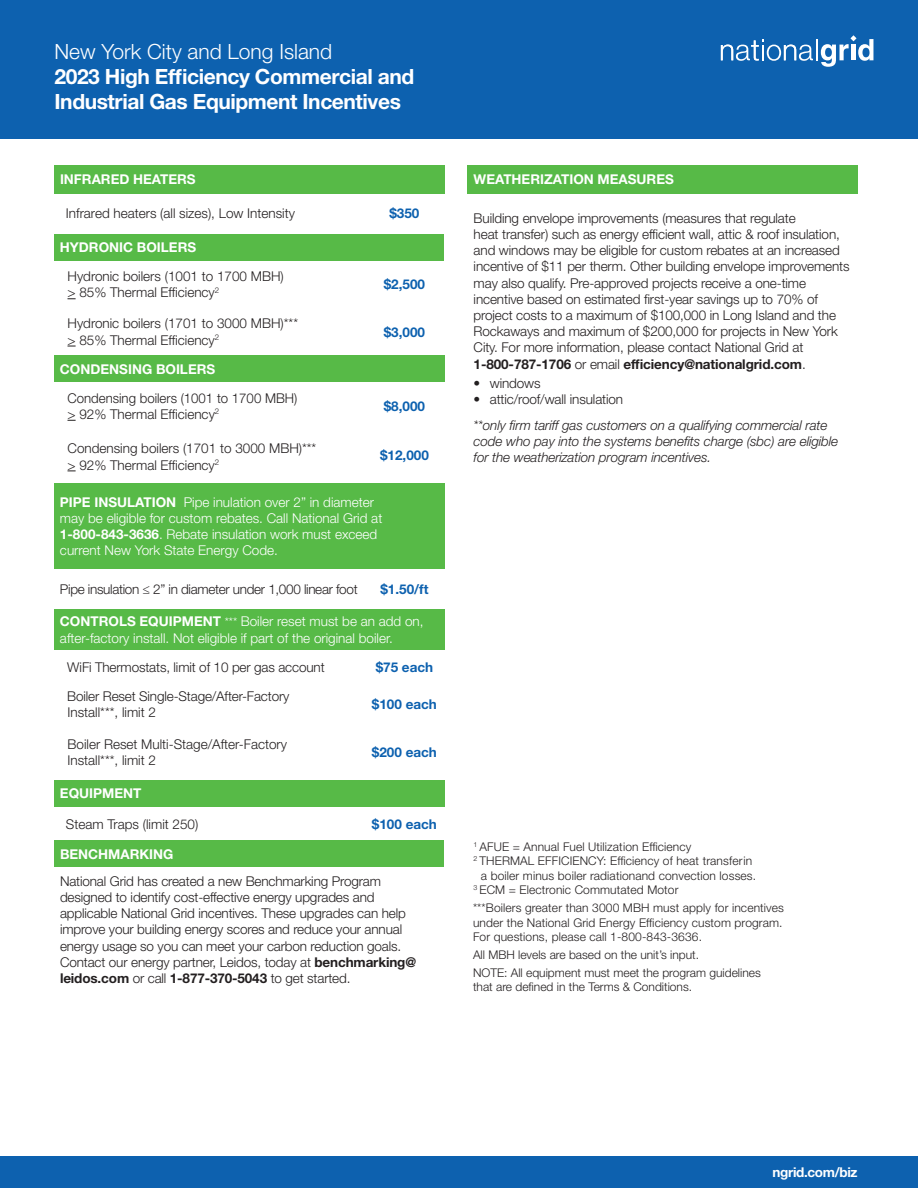
<style>
.page{position:relative;width:918px;height:1188px;background:#fff}
.page>*{position:absolute;margin:0;border:0;box-sizing:border-box;transform-origin:0 0}
.t1{font:700 21px/25.2px "Helvetica Neue LT Std";letter-spacing:-.02em;color:#fff}
.t2{font:300 13.5px/16.2px "Helvetica Neue LT Std";letter-spacing:-.01em;color:#231f20}
.t3{font:300 13.5px/16.2px "Helvetica Neue LT Std";color:#fff}
.t4{font:italic 300 13.5px/16.2px "Helvetica Neue LT Std";letter-spacing:-.01em;color:#231f20}
.t5{font:700 13.5px "Helvetica Neue LT Std";color:#fff}
.t6{font:700 13.5px "Helvetica Neue LT Std";color:#0d61af}
.t7{font:700 13.5px "Helvetica Neue LT Std";letter-spacing:-.025em;color:#fff}
.t8{font:300 12px/18.1px "Helvetica Neue LT Std";letter-spacing:.01em;color:#231f20}
.s1{font-weight:300}
.s2{font-weight:700}
.s3{font-size:12px}
</style>
<div class="page">
<div style="left:54px;top:484px;width:390px;height:85px;background:#57ba47"></div>
<div style="left:0;top:0;width:918px;height:138px;background:#0d61af"></div>
<div style="left:54px;top:165px;width:390px;height:28px;background:#57ba47"></div>
<div style="left:468px;top:165px;width:310px;height:28px;background:#57ba47"></div>
<div style="left:778px;top:165px;width:80px;height:28px;background:#57ba47"></div>
<hr style="left:816px;top:39px;width:2px;height:21px;background:#fff">
<svg style="left:821px;top:35px;width:52px;height:32px"></svg>
<svg style="left:721px;top:39px;width:92px;height:22px"></svg>
<div style="left:851px;top:44px;width:5px;height:16px;background:#fff"></div>
<div style="left:54px;top:234px;width:310px;height:27px;background:#57ba47"></div>
<div style="left:364px;top:234px;width:80px;height:27px;background:#57ba47"></div>
<div style="left:54px;top:355px;width:390px;height:27px;background:#57ba47"></div>
<div style="left:54px;top:609px;width:390px;height:41px;background:#57ba47"></div>
<div style="left:54px;top:780px;width:390px;height:27px;background:#57ba47"></div>
<div style="left:54px;top:841px;width:310px;height:26px;background:#57ba47"></div>
<div style="left:364px;top:841px;width:80px;height:26px;background:#57ba47"></div>
<div style="left:0;top:1157px;width:918px;height:31px;background:#0d61af"></div>
<p class="t1" style="left:55px;top:38px;width:361px"><span class="s1">New York City and Long Island<br></span>2023 High Effciency Commercial and<br>Industrial Gas Equipment Incentives</p>
<p class="t5" style="left:60px;top:171px;width:137px">INFRARED HEATERS</p>
<p class="t5" style="left:474px;top:171px;width:202px">WEATHERIZATION MEASURES</p>
<p class="t2" style="left:66px;top:205px;width:231px">Infrared heaters (all sizes), Low Intensity</p>
<p class="t6" style="left:389px;top:205px;width:32px">$350</p>
<p class="t5" style="left:60px;top:239px;width:138px">HYDRONIC BOILERS</p>
<p class="t2" style="left:68px;top:268px;width:218px">Hydronic boilers (1001 to 1700 MBH)</p>
<p class="t2" style="left:474px;top:210px;width:378px">Building envelope improvements (measures that regulate<br>heat transfer) such as energy effcient wall, attic &amp; roof insulation, and windows may be eligible for custom rebates at an increased incentive of $11 per therm. Other building envelope improvements may also qualify. Pre-approved projects receive a one-time incentive based on estimated frst-year savings up to 70% of project costs to a maximum of $100,000 in Long Island and the Rockaways and maximum of $200,000 for projects in New York City. For more information, please contact National Grid at <span class="s2">1-800-787-1706</span> or email <span class="s2">effciency@nationalgrid.com</span>.</p>
<p class="t2" style="left:474px;top:375px;width:69px">• windows</p>
<p class="t2" style="left:474px;top:391px;width:151px">• attic/roof/wall insulation</p>
<p class="t4" style="left:474px;top:417px;width:366px">**only frm tariff gas customers on a qualifying commercial rate code who pay into the systems benefts charge (sbc) are eligible for the weatherization program incentives.</p>
<p class="t6" style="left:384px;top:276px;width:43px">$2,500</p>
<p class="t2" style="left:68px;top:284px;width:153px">&gt; 85% Thermal Effciency<sup>2</sup></p>
<p class="t2" style="left:68px;top:315px;width:232px">Hydronic boilers (1701 to 3000 MBH)***</p>
<p class="t6" style="left:384px;top:323px;width:43px">$3,000</p>
<p class="t2" style="left:68px;top:331px;width:153px">&gt; 85% Thermal Effciency<sup>2</sup></p>
<p class="t5" style="left:60px;top:361px;width:157px">CONDENSING BOILERS</p>
<p class="t2" style="left:68px;top:390px;width:231px">Condensing boilers (1001 to 1700 MBH)</p>
<p class="t6" style="left:384px;top:398px;width:43px">$8,000</p>
<p class="t2" style="left:68px;top:406px;width:153px">&gt; 92% Thermal Effciency<sup>2</sup></p>
<p class="t2" style="left:68px;top:440px;width:250px">Condensing boilers (1701 to 3000 MBH)***</p>
<p class="t6" style="left:380px;top:446px;width:50px">$12,000</p>
<p class="t2" style="left:68px;top:456px;width:153px">&gt; 92% Thermal Effciency<sup>2</sup></p>
<p class="t3" style="left:60px;top:494px;width:324px"><span class="s2">PIPE INSULATION</span> Pipe inulation over 2” in diameter may be eligible for custom rebates. Call National Grid at <span class="s2">1-800-843-3636</span>. Rebate insulation work must exceed current New York State Energy Code.</p>
<p class="t2" style="left:60px;top:581px;width:299px">Pipe insulation ≤ 2” in diameter under 1,000 linear foot</p>
<p class="t6" style="left:380px;top:581px;width:50px">$1.50/ft</p>
<p class="t3" style="left:60px;top:613px;width:365px"><span class="s2">CONTROLS EQUIPMENT</span> <span class="s3">***</span> Boiler reset must be an add on, after-factory install. Not eligible if part of the original boiler.</p>
<p class="t2" style="left:67px;top:658px;width:259px">WiFi Thermostats, limit of 10 per gas account</p>
<p class="t6" style="left:376px;top:658px;width:59px">$75 each</p>
<p class="t2" style="left:67px;top:687px;width:224px">Boiler Reset Single-Stage/After-Factory<br>Install***, limit 2</p>
<p class="t6" style="left:372px;top:696px;width:67px">$100 each</p>
<p class="t2" style="left:68px;top:736px;width:221px">Boiler Reset Multi-Stage/After-Factory<br>Install***, limit 2</p>
<p class="t6" style="left:372px;top:744px;width:67px">$200 each</p>
<p class="t5" style="left:60px;top:785px;width:83px">EQUIPMENT</p>
<p class="t2" style="left:66px;top:816px;width:134px">Steam Traps (limit 250)</p>
<p class="t6" style="left:372px;top:816px;width:67px">$100 each</p>
<p class="t5" style="left:60px;top:846px;width:115px">BENCHMARKING</p>
<p class="t2" style="left:60px;top:873px;width:358px">National Grid has created a new Benchmarking Program designed to identify cost-effective energy upgrades and applicable National Grid incentives. These upgrades can help improve your building energy scores and reduce your annual energy usage so you can meet your carbon reduction goals.<br>Contact our energy partner, Leidos, today at <span class="s2">benchmarking@ leidos.com</span> or call <span class="s2">1-877-370-5043</span> to get started.</p>
<p class="t8" style="left:473px;top:837px;width:219px"><sup>1</sup> AFUE = Annual Fuel Utilization Effciency</p>
<p class="t8" style="left:473px;top:852px;width:280px"><sup>2</sup> THERMAL EFFICIENCY: Effciency of heat transferin</p>
<p class="t8" style="left:481px;top:866px;width:277px">a boiler minus boiler radiationand convection losses.</p>
<p class="t8" style="left:473px;top:880px;width:313px"><sup>3</sup> ECM = Electronic Commutated Motor<br>***Boilers greater than 3000 MBH must apply for incentives</p>
<p class="t8" style="left:473px;top:915px;width:311px;line-height:14.4px">under the National Grid Energy Effciency custom program.<br>For questions, please call 1-800-843-3636.</p>
<p class="t8" style="left:473px;top:945px;width:289px">All MBH levels are based on the unit’s input.<br>NOTE: All equipment must meet the program guidelines</p>
<p class="t8" style="left:473px;top:978px;width:221px">that are defned in the Terms &amp; Conditions.</p>
<p class="t7" style="left:773px;top:1163px;width:86px">ngrid.com/biz</p>
</div>
